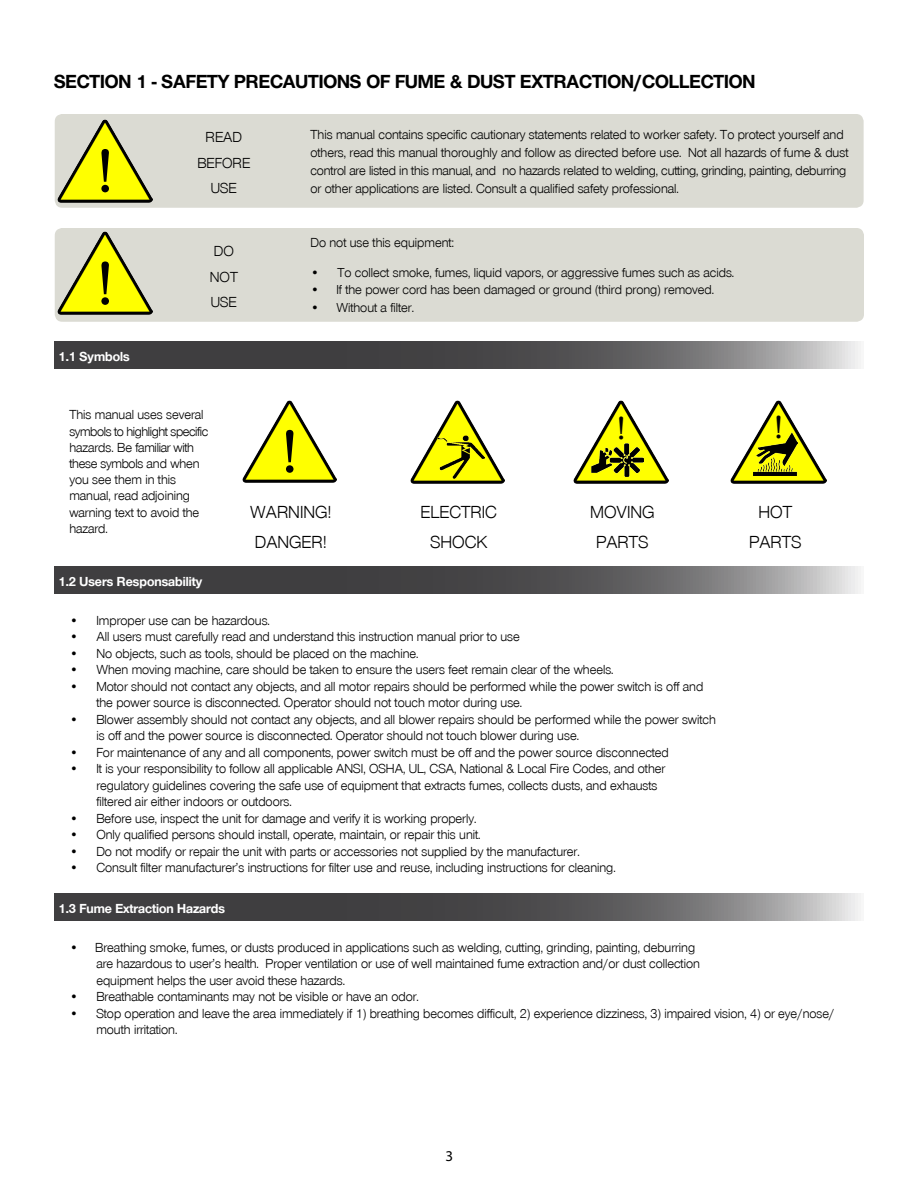
<style>
.page{position:relative;width:918px;height:1188px;background:#fff}
.page>*{position:absolute;margin:0;border:0;box-sizing:border-box;transform-origin:0 0}
.t1{font:61.8px/112.5px "Bookman Old Style";color:#000}
.t2{font:61.2px "Bookman Old Style";color:#000}
.t3{font:31.95px "Bookman Old Style";color:#000}
.t4{font:700 19.5px "Nimbus San Nov D";color:#000}
.t5{font:18px/29.1px "Nimbus San Nov D";color:#000;text-align:center}
.t6{font:15px/25.5px "Nimbus San Nov D";color:#000;text-align:center}
.t7{font:15px "Myriad Pro";color:#000}
.t8{font:13.5px/16.5px "Nimbus San Nov D";color:#000}
.t9{font:700 13.5px "Nimbus San Nov D";color:#fff}
.t10{font:13.35px "Nimbus San Nov D";color:#000}
</style>
<div class="page">
<div style="left:55px;top:114px;width:809px;height:94px;background:#dbdbd3;border-radius:8px"></div>
<img style="left:58px;top:119px;width:94px;height:83px">
<div style="left:55px;top:228px;width:809px;height:94px;background:#dbdbd3;border-radius:8px"></div>
<img style="left:58px;top:232px;width:94px;height:83px">
<svg style="left:54px;top:342px;width:807px;height:27px;background:#5d5c5d"></svg>
<img style="left:243px;top:401px;width:94px;height:82px">
<img style="left:410px;top:400px;width:95px;height:83px">
<img style="left:437px;top:436px;width:47px;height:43px">
<img style="left:730px;top:400px;width:96px;height:83px">
<img style="left:754px;top:433px;width:44px;height:42px">
<img style="left:573px;top:479px;width:94px;height:5px">
<img style="left:574px;top:400px;width:95px;height:83px">
<img style="left:592px;top:443px;width:52px;height:34px">
<svg style="left:54px;top:567px;width:807px;height:27px;background:#5d5c5d"></svg>
<svg style="left:54px;top:894px;width:807px;height:27px;background:#5d5c5d"></svg>
<h3 class="t4" style="left:54px;top:70px;width:703px">SECTION 1 - SAFETY PRECAUTIONS OF FUME &amp; DUST EXTRACTION/COLLECTION</h3>
<h1 class="t1" style="left:96px;top:115px;width:20px">! !</h1>
<p class="t9" style="left:58px;top:348px;width:73px">1.1 Symbols</p>
<p class="t6" style="left:197px;top:124px;width:54px">READ<br>BEFORE<br>USE</p>
<p class="t6" style="left:210px;top:238px;width:30px;text-align:left">DO<br>NOT<br>USE</p>
<p class="t8" style="left:310px;top:126px;width:540px;line-height:18px">This manual contains specific cautionary statements related to worker safety. To protect yourself and others, read this manual thoroughly and follow as directed before use. Not all hazards of fume &amp; dust control are listed in this manual, and no hazards related to welding, cutting, grinding, painting, deburring or other applications are listed. Consult a qualified safety professional.</p>
<p class="t8" style="left:310px;top:235px;width:145px">Do not use this equipment:</p>
<p class="t10" style="left:310px;top:265px;width:425px">• To collect smoke, fumes, liquid vapors, or aggressive fumes such as acids.</p>
<p class="t10" style="left:310px;top:282px;width:405px">• If the power cord has been damaged or ground (third prong) removed.</p>
<p class="t10" style="left:310px;top:300px;width:105px">• Without a filter.</p>
<p class="t8" style="left:69px;top:407px;width:140px">This manual uses several symbols to highlight specific hazards. Be familiar with these symbols and when you see them in this manual, read adjoining warning text to avoid the hazard.</p>
<p class="t9" style="left:58px;top:573px;width:145px">1.2 Users Responsability</p>
<h2 class="t2" style="left:281px;top:412px;width:20px">!</h2>
<h3 class="t5" style="left:250px;top:498px;width:82px;text-align:left">WARNING!<br>DANGER!</h3>
<h3 class="t5" style="left:421px;top:498px;width:78px">ELECTRIC<br>SHOCK</h3>
<h3 class="t3" style="left:616px;top:407px;width:11px">!</h3>
<h3 class="t3" style="left:774px;top:406px;width:11px">!</h3>
<h3 class="t5" style="left:590px;top:498px;width:66px">MOVING<br>PARTS</h3>
<h3 class="t5" style="left:749px;top:498px;width:54px">HOT<br>PARTS</h3>
<p class="t8" style="left:69px;top:612px;width:202px">• Improper use can be hazardous.</p>
<p class="t8" style="left:69px;top:629px;width:452px">• All users must carefully read and understand this instruction manual prior to use</p>
<p class="t8" style="left:69px;top:645px;width:351px">• No objects, such as tools, should be placed on the machine.</p>
<p class="t8" style="left:69px;top:662px;width:546px">• When moving machine, care should be taken to ensure the users feet remain clear of the wheels.</p>
<p class="t8" style="left:96px;top:678px;width:608px;text-indent:-27px">• Motor should not contact any objects, and all motor repairs should be performed while the power switch is off and the power source is disconnected. Operator should not touch motor during use.</p>
<p class="t8" style="left:96px;top:711px;width:621px;text-indent:-27px">• Blower assembly should not contact any objects, and all blower repairs should be performed while the power switch is off and the power source is disconnected. Operator should not touch blower during use.</p>
<p class="t8" style="left:69px;top:744px;width:601px">• For maintenance of any and all components, power switch must be off and the power source disconnected</p>
<p class="t8" style="left:96px;top:761px;width:570px;text-indent:-27px">• It is your responsibility to follow all applicable ANSI, OSHA, UL, CSA, National &amp; Local Fire Codes, and other regulatory guidelines covering the safe use of equipment that extracts fumes, collects dusts, and exhausts filtered air either indoors or outdoors.</p>
<p class="t8" style="left:69px;top:810px;width:409px">• Before use, inspect the unit for damage and verify it is working properly.</p>
<p class="t8" style="left:69px;top:827px;width:413px">• Only qualified persons should install, operate, maintain, or repair this unit.</p>
<p class="t8" style="left:69px;top:843px;width:512px">• Do not modify or repair the unit with parts or accessories not supplied by the manufacturer.</p>
<p class="t8" style="left:69px;top:860px;width:548px">• Consult filter manufacturer’s instructions for filter use and reuse, including instructions for cleaning.</p>
<p class="t9" style="left:58px;top:900px;width:168px">1.3 Fume Extraction Hazards</p>
<p class="t8" style="left:96px;top:939px;width:605px;text-indent:-27px">• Breathing smoke, fumes, or dusts produced in applications such as welding, cutting, grinding, painting, deburring are hazardous to user’s health. Proper ventilation or use of well maintained fume extraction and/or dust collection equipment helps the user avoid these hazards.</p>
<p class="t8" style="left:69px;top:989px;width:351px">• Breathable contaminants may not be visible or have an odor.</p>
<p class="t8" style="left:96px;top:1005px;width:740px;text-indent:-27px">• Stop operation and leave the area immediately if 1) breathing becomes difficult, 2) experience dizziness, 3) impaired vision, 4) or eye/nose/ mouth irritation.</p>
<p class="t7" style="left:445px;top:1146px;width:9px">3</p>
</div>
